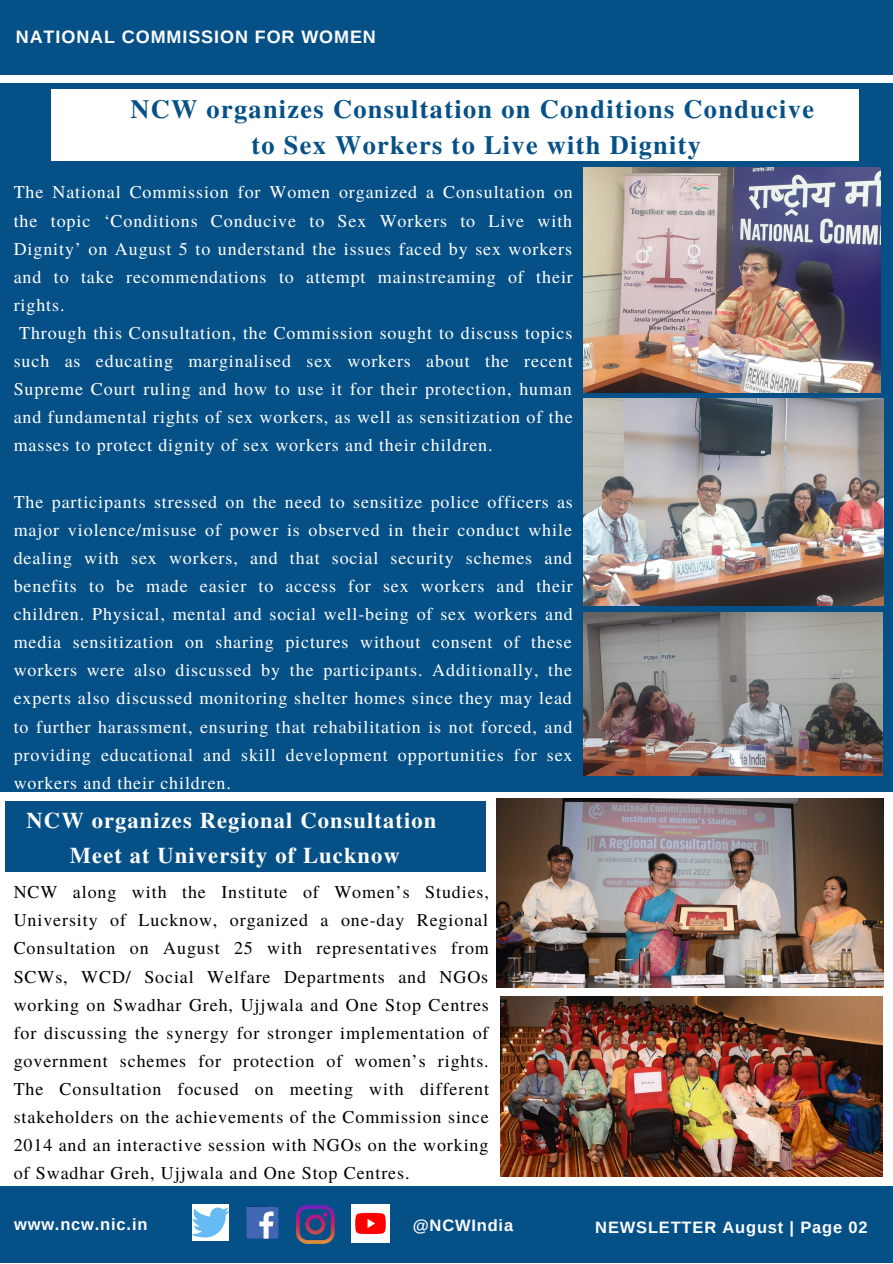
<style>
.page{position:relative;width:893px;height:1264px;background:#fff}
.page>*{position:absolute;margin:0;border:0;box-sizing:border-box;transform-origin:0 0}
.t1{font:700 26.25px/36px "Te X Gyre Termes";letter-spacing:.05em;color:#055087;text-align:center}
.t2{font:700 22.5px/34.8px "Te X Gyre Termes";letter-spacing:.05em;color:#fff;text-align:center}
.t3{font:18px/28px "Te X Gyre Termes";letter-spacing:.05em;color:#fff}
.t4{font:18px/28px "Te X Gyre Termes";letter-spacing:.05em;color:#000;text-align:justify}
.t5{font:700 18px "Arimo";letter-spacing:.05em;color:#fdfdff}
.t6{font:700 16.5px "Arimo";letter-spacing:.05em;color:#fdfdff}
.t7{font:700 16.5px "Arimo";letter-spacing:.05em;color:#fff}
</style>
<div class="page">
<div style="left:0;top:1185px;width:892px;height:77px;background:#055087"></div>
<img style="left:192px;top:1204px;width:36px;height:36px">
<img style="left:246px;top:1206px;width:33px;height:33px">
<img style="left:296px;top:1205px;width:39px;height:39px">
<img style="left:351px;top:1204px;width:39px;height:38px">
<div style="left:0;top:0;width:892px;height:74px;background:#055087"></div>
<div style="left:0;top:83px;width:892px;height:708px;background:#055087"></div>
<div style="left:51px;top:89px;width:807px;height:72px;background:#fff"></div>
<div style="left:5px;top:800px;width:480px;height:71px;background:#055087"></div>
<img style="left:584px;top:168px;width:296px;height:224px">
<img style="left:584px;top:398px;width:299px;height:207px">
<img style="left:584px;top:613px;width:298px;height:163px">
<img style="left:496px;top:798px;width:387px;height:189px">
<img style="left:500px;top:996px;width:382px;height:180px">
<p class="t5" style="left:16px;top:26px;width:361px">NATIONAL COMMISSION FOR WOMEN</p>
<h1 class="t1" style="left:130px;top:90px;width:685px">NCW organizes Consultation on Conditions Conducive to Sex Workers to Live with Dignity</h1>
<p class="t3" style="left:14px;top:177px;width:560px">The National Commission for Women organized a Consultation on the topic ‘Conditions Conducive to Sex Workers to Live with Dignity’ on August 5 to understand the issues faced by sex workers and to take recommendations to attempt mainstreaming of their rights.<br>Through this Consultation, the Commission sought to discuss topics such as educating marginalised sex workers about the recent Supreme Court ruling and how to use it for their protection, human and fundamental rights of sex workers, as well as sensitization of the masses to protect dignity of sex workers and their children.</p>
<p class="t3" style="left:14px;top:486px;width:560px;text-align:justify">The participants stressed on the need to sensitize police officers as major violence/misuse of power is observed in their conduct while dealing with sex workers, and that social security schemes and benefits to be made easier to access for sex workers and their children. Physical, mental and social well-being of sex workers and media sensitization on sharing pictures without consent of these workers were also discussed by the participants. Additionally, the experts also discussed monitoring shelter homes since they may lead to further harassment, ensuring that rehabilitation is not forced, and providing educational and skill development opportunities for sex workers and their children.</p>
<p class="t2" style="left:27px;top:801px;width:411px">NCW organizes Regional Consultation<br>Meet at University of Lucknow</p>
<p class="t4" style="left:14px;top:877px;width:477px">NCW along with the Institute of Women’s Studies, University of Lucknow, organized a one-day Regional Consultation on August 25 with representatives from SCWs, WCD/ Social Welfare Departments and NGOs working on Swadhar Greh, Ujjwala and One Stop Centres for discussing the synergy for stronger implementation of government schemes for protection of women’s rights.<br>The Consultation focused on meeting with different stakeholders on the achievements of the Commission since 2014 and an interactive session with NGOs on the working of Swadhar Greh, Ujjwala and One Stop Centres.</p>
<p class="t7" style="left:14px;top:1214px;width:135px">www.ncw.nic.in</p>
<p class="t6" style="left:412px;top:1215px;width:102px">@NCWIndia</p>
<p class="t6" style="left:595px;top:1217px;width:274px">NEWSLETTER August | Page 02</p>
</div>
